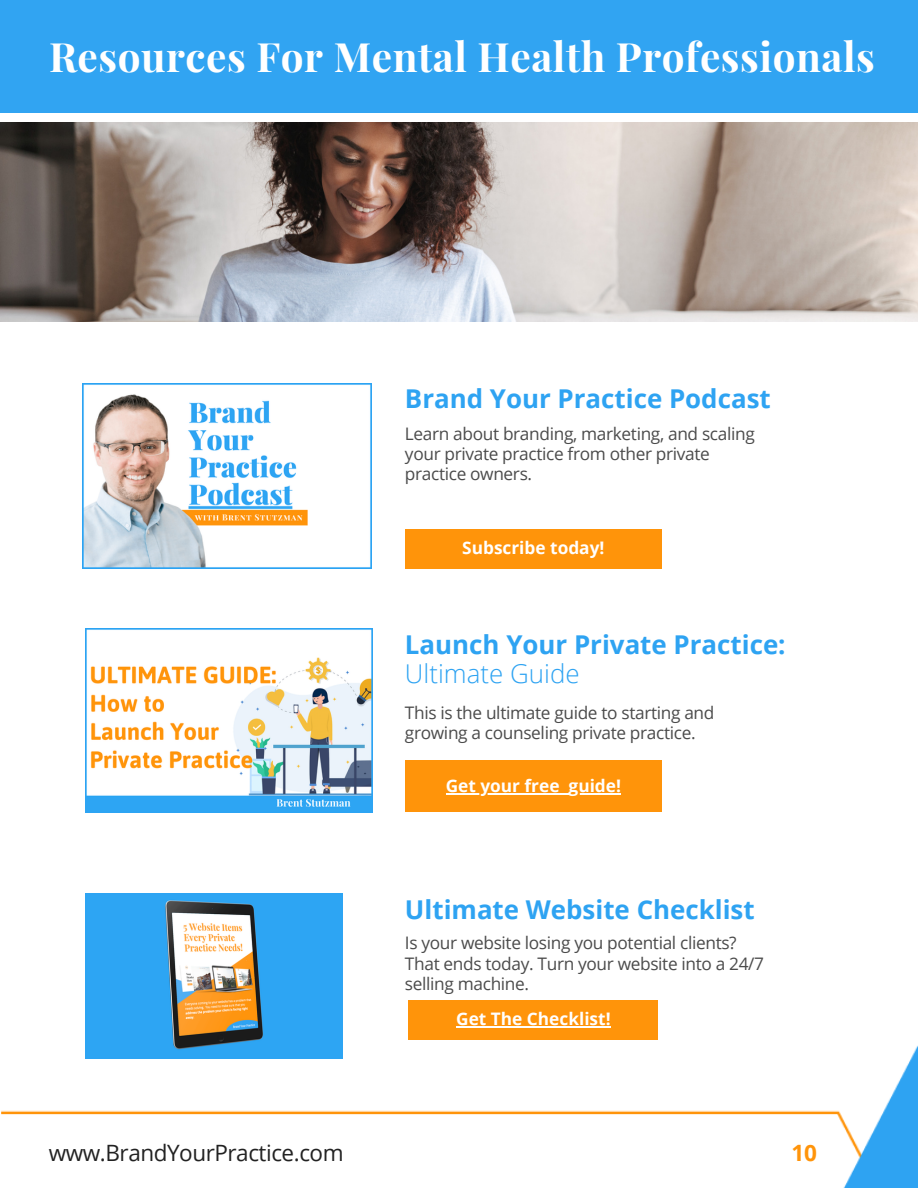
<style>
.page{position:relative;width:918px;height:1188px;background:#fff}
.page>*{position:absolute;margin:0;border:0;box-sizing:border-box;transform-origin:0 0}
.t1{font:700 40.5px "Playfair Display";letter-spacing:.015em;color:#fff}
.t2{font:700 25.95px "Open Sans";color:#2ea3f2}
.t3{font:300 25.95px "Open Sans";color:#2ea3f2}
.t4{font:22.5px "Open Sans";letter-spacing:-.02em;color:#222}
.t5{font:700 22.5px "Open Sans";color:#ff940a}
.t6{font:17.25px/20.1px "Open Sans";letter-spacing:-.02em;color:#4b4b4b}
.t7{font:700 17.25px "Open Sans";color:#fff}
</style>
<div class="page">
<div style="left:405px;top:529px;width:257px;height:40px;background:#ff940a"></div>
<img style="left:83px;top:384px;width:289px;height:184px">
<div style="left:0;top:0;width:918px;height:112px;background:#31a4f2"></div>
<img style="left:0;top:122px;width:918px;height:199px">
<img style="left:1px;top:1046px;width:917px;height:142px">
<div style="left:405px;top:760px;width:257px;height:52px;background:#ff940a"></div>
<hr style="left:446px;top:793px;width:114px;height:2px;background:#fff">
<svg style="left:560px;top:793px;width:9px;height:2px"></svg>
<hr style="left:569px;top:793px;width:52px;height:2px;background:#fff">
<img style="left:85px;top:893px;width:258px;height:166px">
<div style="left:408px;top:1000px;width:250px;height:40px;background:#ff940a"></div>
<hr style="left:456px;top:1026px;width:155px;height:1px;background:#fff">
<img style="left:85px;top:629px;width:287px;height:183px">
<p class="t1" style="left:49px;top:28px;width:827px">Resources For Mental Health Professionals</p>
<p class="t2" style="left:405px;top:381px;width:367px">Brand Your Practice Podcast</p>
<p class="t6" style="left:405px;top:423px;width:351px">Learn about branding, marketing, and scaling your private practice from other private practice owners.</p>
<p class="t7" style="left:462px;top:535px;width:144px">Subscribe today!</p>
<p class="t2" style="left:405px;top:627px;width:382px">Launch Your Private Practice:</p>
<p class="t3" style="left:405px;top:656px;width:176px">Ultimate Guide</p>
<p class="t6" style="left:405px;top:702px;width:311px">This is the ultimate guide to starting and growing a counseling private practice.</p>
<p class="t7" style="left:446px;top:773px;width:177px">Get your free guide!</p>
<p class="t2" style="left:405px;top:891px;width:351px">Ultimate Website Checklist</p>
<p class="t6" style="left:405px;top:933px;width:361px">Is your website losing you potential clients?<br>That ends today. Turn your website into a 24/7 selling machine.</p>
<p class="t7" style="left:456px;top:1007px;width:156px">Get The Checklist!</p>
<p class="t4" style="left:49px;top:1137px;width:296px">www.BrandYourPractice.com</p>
<p class="t5" style="left:792px;top:1137px;width:27px">10</p>
</div>
